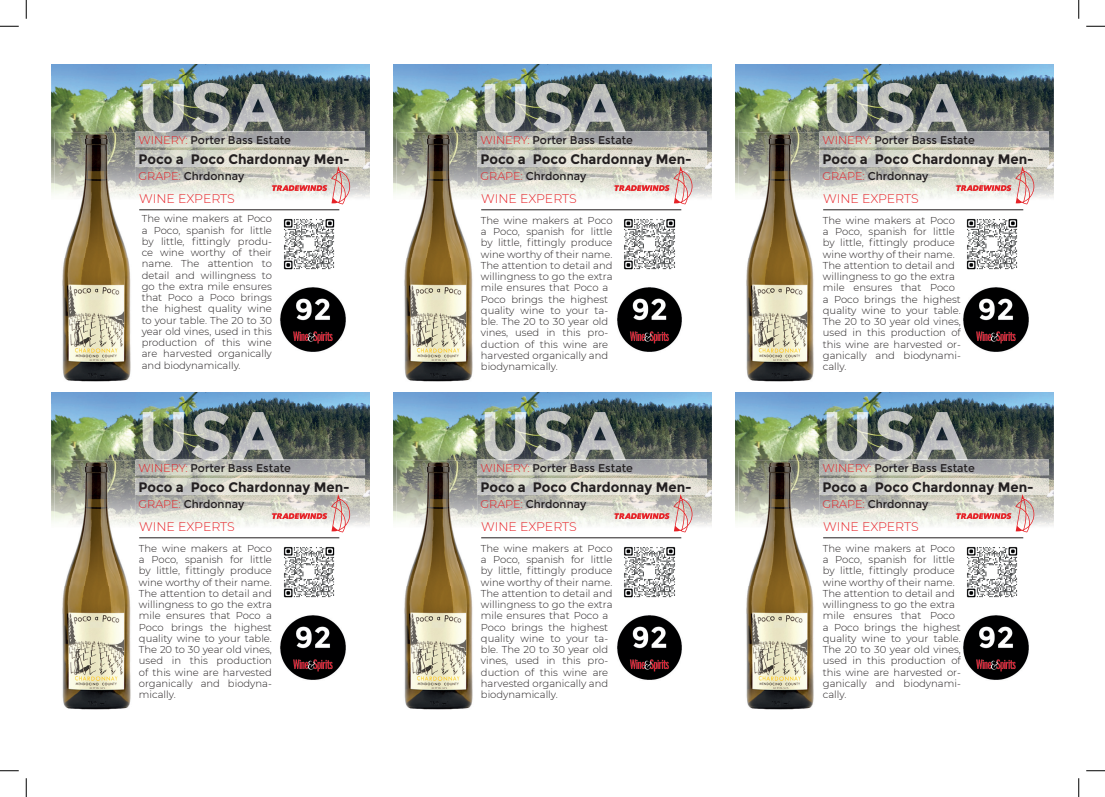
<style>
.page{position:relative;width:1105px;height:797px;background:#fff}
.page>*{position:absolute;margin:0;border:0;box-sizing:border-box;transform-origin:0 0}
.t1{font:700 13.75px "Montserrat";color:#231f20}
.t2{font:300 12.5px "Montserrat";letter-spacing:-.01em;color:#e62227}
.t3{font:11.25px "Montserrat";color:#231f20}
.t4{font:300 10px/11.2px "Montserrat";color:#231f20}
.s1{font-weight:300;color:#e62227}
</style>
<div class="page">
<img style="left:51px;top:64px;width:319px;height:11px">
<img style="left:51px;top:392px;width:319px;height:11px">
<img style="left:393px;top:64px;width:319px;height:11px">
<img style="left:393px;top:392px;width:319px;height:11px">
<img style="left:735px;top:64px;width:319px;height:11px">
<img style="left:735px;top:392px;width:319px;height:11px">
<img style="left:51px;top:75px;width:319px;height:136px">
<img style="left:51px;top:403px;width:319px;height:136px">
<img style="left:393px;top:75px;width:319px;height:136px">
<img style="left:393px;top:403px;width:319px;height:136px">
<img style="left:735px;top:75px;width:319px;height:136px">
<img style="left:735px;top:403px;width:319px;height:136px">
<img style="left:143px;top:83px;width:141px;height:48px">
<img style="left:143px;top:411px;width:141px;height:48px">
<img style="left:485px;top:83px;width:141px;height:48px">
<img style="left:485px;top:411px;width:141px;height:48px">
<img style="left:827px;top:83px;width:141px;height:48px">
<img style="left:827px;top:411px;width:141px;height:48px">
<hr style="left:139px;top:209px;width:200px;height:1px;background:#231f20">
<hr style="left:139px;top:537px;width:200px;height:1px;background:#231f20">
<hr style="left:481px;top:209px;width:200px;height:1px;background:#231f20">
<hr style="left:481px;top:537px;width:200px;height:1px;background:#231f20">
<hr style="left:823px;top:209px;width:200px;height:1px;background:#231f20">
<hr style="left:823px;top:537px;width:200px;height:1px;background:#231f20">
<img style="left:136px;top:131px;width:229px;height:16px">
<img style="left:143px;top:131px;width:141px;height:2px">
<img style="left:136px;top:459px;width:229px;height:16px">
<img style="left:478px;top:131px;width:229px;height:16px">
<img style="left:485px;top:131px;width:141px;height:2px">
<img style="left:478px;top:459px;width:229px;height:16px">
<img style="left:820px;top:131px;width:228px;height:16px">
<img style="left:827px;top:131px;width:141px;height:2px">
<img style="left:820px;top:459px;width:228px;height:16px">
<img style="left:137px;top:151px;width:228px;height:15px">
<img style="left:137px;top:478px;width:228px;height:16px">
<img style="left:479px;top:151px;width:228px;height:15px">
<img style="left:479px;top:478px;width:228px;height:16px">
<img style="left:821px;top:151px;width:227px;height:15px">
<img style="left:821px;top:478px;width:227px;height:16px">
<svg style="left:272px;top:166px;width:78px;height:38px"></svg>
<svg style="left:272px;top:494px;width:78px;height:38px"></svg>
<svg style="left:614px;top:166px;width:78px;height:38px"></svg>
<svg style="left:614px;top:494px;width:78px;height:38px"></svg>
<svg style="left:956px;top:166px;width:78px;height:38px"></svg>
<svg style="left:956px;top:494px;width:78px;height:38px"></svg>
<img style="left:54px;top:133px;width:82px;height:249px">
<svg style="left:136px;top:133px;width:1px;height:33px"></svg>
<img style="left:54px;top:461px;width:82px;height:248px">
<svg style="left:136px;top:461px;width:1px;height:33px"></svg>
<img style="left:396px;top:133px;width:82px;height:249px">
<svg style="left:478px;top:133px;width:1px;height:33px"></svg>
<img style="left:396px;top:461px;width:82px;height:248px">
<svg style="left:478px;top:461px;width:1px;height:33px"></svg>
<img style="left:738px;top:133px;width:82px;height:249px">
<svg style="left:820px;top:133px;width:1px;height:33px"></svg>
<img style="left:738px;top:461px;width:82px;height:248px">
<svg style="left:820px;top:461px;width:1px;height:33px"></svg>
<img style="left:283px;top:218px;width:52px;height:52px">
<img style="left:283px;top:546px;width:52px;height:52px">
<img style="left:624px;top:218px;width:52px;height:52px">
<img style="left:624px;top:546px;width:52px;height:52px">
<img style="left:966px;top:218px;width:52px;height:52px">
<img style="left:966px;top:546px;width:52px;height:52px">
<img style="left:280px;top:287px;width:66px;height:65px">
<img style="left:280px;top:615px;width:66px;height:65px">
<img style="left:617px;top:287px;width:65px;height:65px">
<img style="left:617px;top:615px;width:65px;height:65px">
<img style="left:963px;top:287px;width:66px;height:65px">
<img style="left:963px;top:615px;width:66px;height:65px">
<svg style="left:0;top:25px;width:19px;height:2px"></svg>
<svg style="left:1086px;top:25px;width:19px;height:2px"></svg>
<svg style="left:0;top:770px;width:19px;height:1px"></svg>
<svg style="left:1086px;top:770px;width:19px;height:1px"></svg>
<svg style="left:25px;top:0;width:2px;height:19px"></svg>
<svg style="left:25px;top:778px;width:2px;height:19px"></svg>
<svg style="left:1078px;top:0;width:1px;height:19px"></svg>
<svg style="left:1078px;top:778px;width:1px;height:19px"></svg>
<p class="t3" style="left:139px;top:133px;width:154px"><span class="s1">WINERY:</span> Porter Bass Estate</p>
<p class="t3" style="left:480px;top:133px;width:154px"><span class="s1">WINERY:</span> Porter Bass Estate</p>
<p class="t3" style="left:822px;top:133px;width:154px"><span class="s1">WINERY:</span> Porter Bass Estate</p>
<h1 class="t1" style="left:139px;top:150px;width:213px">Poco a Poco Chardonnay Men-</h1>
<h1 class="t1" style="left:480px;top:150px;width:213px">Poco a Poco Chardonnay Men-</h1>
<h1 class="t1" style="left:822px;top:150px;width:213px">Poco a Poco Chardonnay Men-</h1>
<p class="t3" style="left:139px;top:169px;width:107px"><span class="s1">GRAPE:</span> Chrdonnay</p>
<p class="t3" style="left:480px;top:169px;width:107px"><span class="s1">GRAPE:</span> Chrdonnay</p>
<p class="t3" style="left:822px;top:169px;width:107px"><span class="s1">GRAPE:</span> Chrdonnay</p>
<p class="t2" style="left:139px;top:190px;width:97px">WINE EXPERTS</p>
<p class="t2" style="left:481px;top:190px;width:97px">WINE EXPERTS</p>
<p class="t2" style="left:823px;top:190px;width:97px">WINE EXPERTS</p>
<p class="t4" style="left:142px;top:213px;width:132px;text-align:justify">The wine makers at Poco a Poco, spanish for little by little, fittingly produ&shy;ce wine worthy of their name. The attention to detail and willingness to go the extra mile ensures that Poco a Poco brings the highest quality wine to your table. The 20 to 30 year old vines, used in this production of this wine are harvested organically and biodynamically.</p>
<p class="t4" style="left:481px;top:214px;width:133px">The wine makers at Poco a Poco, spanish for little by little, fittingly produce wine worthy of their name.<br>The attention to detail and willingness to go the extra mile ensures that Poco a<br>Poco brings the highest quality wine to your ta&shy;ble. The 20 to 30 year old vines, used in this pro&shy;duction of this wine are harvested organically and biodynamically.</p>
<p class="t4" style="left:823px;top:214px;width:139px">The wine makers at Poco a Poco, spanish for little by little, fittingly produce wine worthy of their name.<br>The attention to detail and willingness to go the extra mile ensures that Poco a Poco brings the highest quality wine to your table.<br>The 20 to 30 year old vines, used in this production of this wine are harvested or&shy;ganically and biodynami&shy;cally.</p>
<p class="t3" style="left:139px;top:461px;width:154px"><span class="s1">WINERY:</span> Porter Bass Estate</p>
<p class="t3" style="left:480px;top:461px;width:154px"><span class="s1">WINERY:</span> Porter Bass Estate</p>
<p class="t3" style="left:822px;top:461px;width:154px"><span class="s1">WINERY:</span> Porter Bass Estate</p>
<h1 class="t1" style="left:139px;top:478px;width:213px">Poco a Poco Chardonnay Men-</h1>
<h1 class="t1" style="left:480px;top:478px;width:213px">Poco a Poco Chardonnay Men-</h1>
<h1 class="t1" style="left:822px;top:478px;width:213px">Poco a Poco Chardonnay Men-</h1>
<p class="t3" style="left:139px;top:497px;width:107px"><span class="s1">GRAPE:</span> Chrdonnay</p>
<p class="t3" style="left:480px;top:497px;width:107px"><span class="s1">GRAPE:</span> Chrdonnay</p>
<p class="t3" style="left:822px;top:497px;width:107px"><span class="s1">GRAPE:</span> Chrdonnay</p>
<p class="t2" style="left:139px;top:517px;width:97px">WINE EXPERTS</p>
<p class="t2" style="left:481px;top:517px;width:97px">WINE EXPERTS</p>
<p class="t2" style="left:823px;top:517px;width:97px">WINE EXPERTS</p>
<p class="t4" style="left:139px;top:542px;width:134px;text-align:justify">The wine makers at Poco a Poco, spanish for little by little, fittingly produce wine worthy of their name.<br>The attention to detail and willingness to go the extra mile ensures that Poco a Poco brings the highest quality wine to your table.<br>The 20 to 30 year old vines, used in this production of this wine are harvested organically and biodyna&shy;mically.</p>
<p class="t4" style="left:481px;top:542px;width:133px">The wine makers at Poco a Poco, spanish for little by little, fittingly produce wine worthy of their name.<br>The attention to detail and willingness to go the extra mile ensures that Poco a<br>Poco brings the highest quality wine to your ta&shy;ble. The 20 to 30 year old vines, used in this pro&shy;duction of this wine are harvested organically and biodynamically.</p>
<p class="t4" style="left:823px;top:542px;width:139px">The wine makers at Poco a Poco, spanish for little by little, fittingly produce wine worthy of their name.<br>The attention to detail and willingness to go the extra mile ensures that Poco a Poco brings the highest quality wine to your table.<br>The 20 to 30 year old vines, used in this production of this wine are harvested or&shy;ganically and biodynami&shy;cally.</p>
</div>
